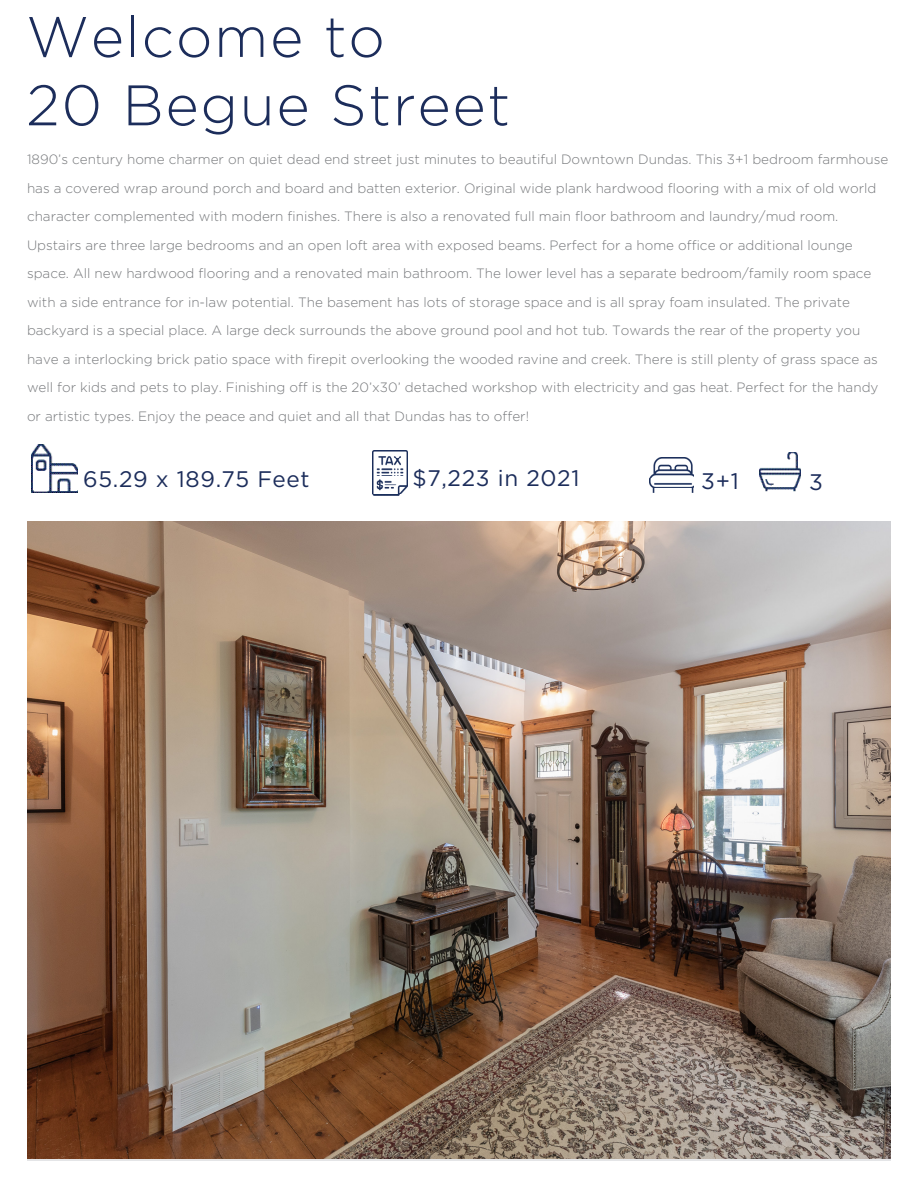
<style>
.page{position:relative;width:918px;height:1188px;background:#fff}
.page>*{position:absolute;margin:0;border:0;box-sizing:border-box;transform-origin:0 0}
.t1{font:300 57px "Gotham HTF";letter-spacing:.03em;color:#1c2d5b}
.t2{font:22.5px "Gotham HTF";letter-spacing:.03em;color:#1c2d5b}
.t3{font:300 13.5px/28.5px "Gotham HTF";color:#76787b}
</style>
<div class="page">
<img style="left:31px;top:444px;width:47px;height:48px">
<img style="left:373px;top:450px;width:35px;height:45px">
<img style="left:650px;top:458px;width:43px;height:34px">
<img style="left:759px;top:452px;width:42px;height:40px">
<img style="left:27px;top:521px;width:864px;height:638px">
<p class="t1" style="left:26px;top:6px;width:360px">Welcome to</p>
<p class="t1" style="left:26px;top:74px;width:485px">20 Begue Street</p>
<p class="t3" style="left:27px;top:145px;width:863px">1890’s century home charmer on quiet dead end street just minutes to beautiful Downtown Dundas. This 3+1 bedroom farmhouse has a covered wrap around porch and board and batten exterior. Original wide plank hardwood flooring with a mix of old world character complemented with modern finishes. There is also a renovated full main floor bathroom and laundry/mud room.<br>Upstairs are three large bedrooms and an open loft area with exposed beams. Perfect for a home office or additional lounge space. All new hardwood flooring and a renovated main bathroom. The lower level has a separate bedroom/family room space with a side entrance for in-law potential. The basement has lots of storage space and is all spray foam insulated. The private backyard is a special place. A large deck surrounds the above ground pool and hot tub. Towards the rear of the property you have a interlocking brick patio space with firepit overlooking the wooded ravine and creek. There is still plenty of grass space as well for kids and pets to play. Finishing off is the 20’x30’ detached workshop with electricity and gas heat. Perfect for the handy or artistic types. Enjoy the peace and quiet and all that Dundas has to offer!</p>
<p class="t2" style="left:83px;top:467px;width:228px">65.29 x 189.75 Feet</p>
<p class="t2" style="left:412px;top:466px;width:169px">$7,223 in 2021</p>
<p class="t2" style="left:701px;top:468px;width:39px">3+1</p>
<p class="t2" style="left:809px;top:470px;width:15px">3</p>
</div>
